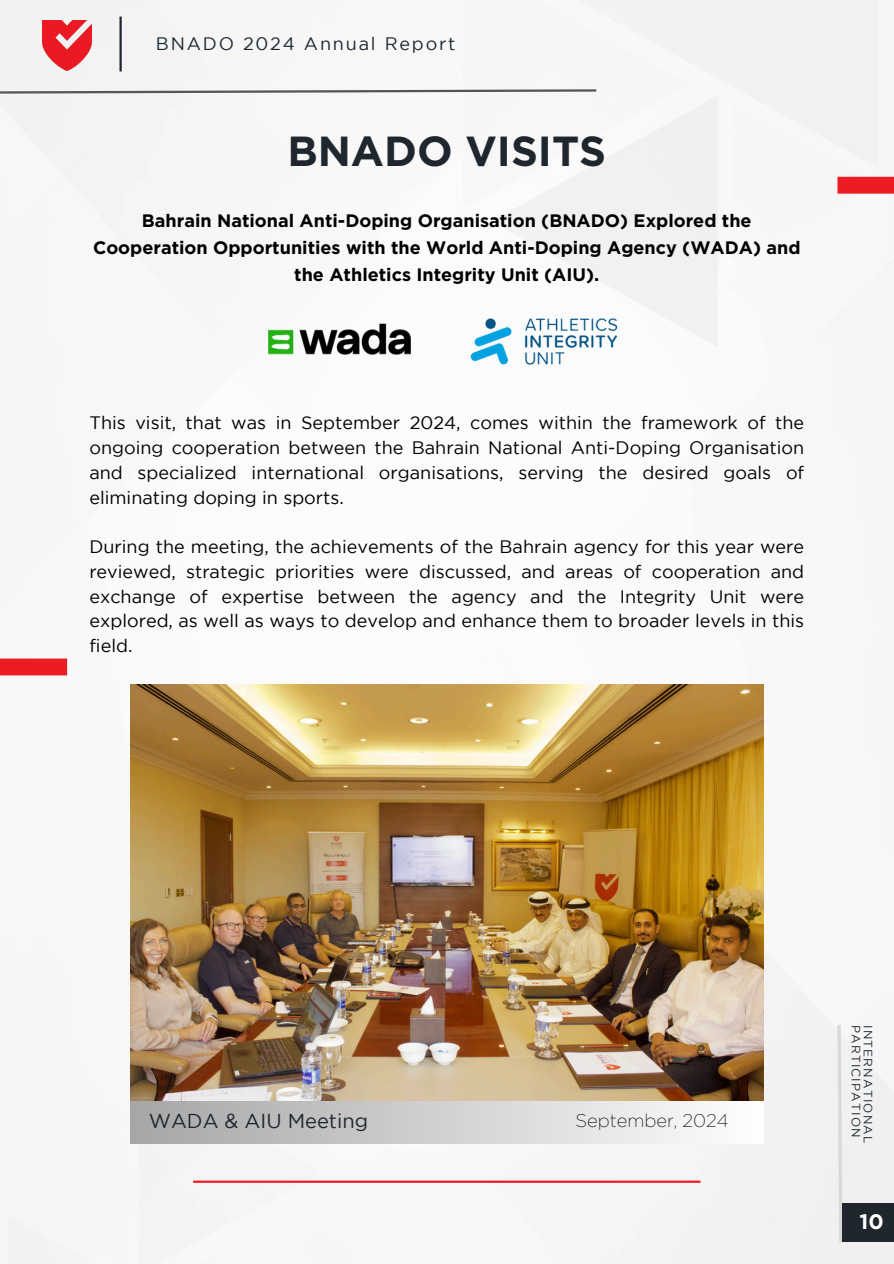
<style>
.page{position:relative;width:894px;height:1264px;background:#fff}
.page>*{position:absolute;margin:0;border:0;box-sizing:border-box;transform-origin:0 0}
.t1{font:700 42px "Gotham";color:#1f262e}
.t2{font:700 21px "Gotham";color:#fff}
.t3{font:20.1px "Gotham";color:#1f262e}
.t4{font:200 18.3px "Gotham";color:#000}
.t5{font:18px/24.8px "Gotham";color:#000;text-align:justify}
.t6{font:700 18px/27px "Gotham";color:#000;text-align:center}
.t7{font:18px "Gotham";letter-spacing:.1em;color:#1b272f}
.t8{font:12px/12px "Gotham";letter-spacing:.1em;color:#1b272f}
</style>
<div class="page">
<img style="left:0;top:0;width:893px;height:1263px">
<svg style="left:0;top:88px;width:598px;height:7px"></svg>
<img style="left:42px;top:20px;width:50px;height:51px">
<hr style="left:119px;top:17px;width:3px;height:54px;background:#1f262e">
<svg style="left:835px;top:1021px;width:9px;height:224px"></svg>
<div style="left:842px;top:1203px;width:51px;height:38px;background:#1f262e"></div>
<img style="left:130px;top:684px;width:633px;height:417px">
<hr style="left:193px;top:1180px;width:507px;height:2px;background:#ed1c24">
<div style="left:0;top:658px;width:67px;height:17px;background:#ed1c24"></div>
<div style="left:837px;top:177px;width:56px;height:17px;background:#ed1c24"></div>
<div style="left:130px;top:1101px;width:633px;height:42px;background:linear-gradient(to right,#a6a6a6,#fefefe)"></div>
<img style="left:243px;top:306px;width:173px;height:71px">
<img style="left:416px;top:290px;width:257px;height:103px">
<p class="t7" style="left:156px;top:37px;width:301px">BNADO 2024 Annual Report</p>
<p class="t1" style="left:287px;top:127px;width:320px">BNADO VISITS</p>
<h5 class="t6" style="left:93px;top:206px;width:708px">Bahrain National Anti-Doping Organisation (BNADO) Explored the<br>Cooperation Opportunities with the World Anti-Doping Agency (WADA) and the Athletics Integrity Unit (AIU).</h5>
<p class="t5" style="left:89px;top:412px;width:716px">This visit, that was in September 2024, comes within the framework of the ongoing cooperation between the Bahrain National Anti-Doping Organisation and specialized international organisations, serving the desired goals of eliminating doping in sports.</p>
<h1 class="t5" style="left:89px;top:535px;width:716px">During the meeting, the achievements of the Bahrain agency for this year were reviewed, strategic priorities were discussed, and areas of cooperation and exchange of expertise between the agency and the Integrity Unit were explored, as well as ways to develop and enhance them to broader levels in this field.</h1>
<h4 class="t3" style="left:149px;top:1112px;width:221px">WADA &amp; AIU Meeting</h4>
<h5 class="t4" style="left:575px;top:1110px;width:154px">September, 2024</h5>
<p class="t8" style="left:873px;top:1024px;width:120px;rotate:90deg">INTERNATIONAL<br>PARTICIPATION</p>
<p class="t2" style="left:859px;top:1209px;width:26px">10</p>
</div>
